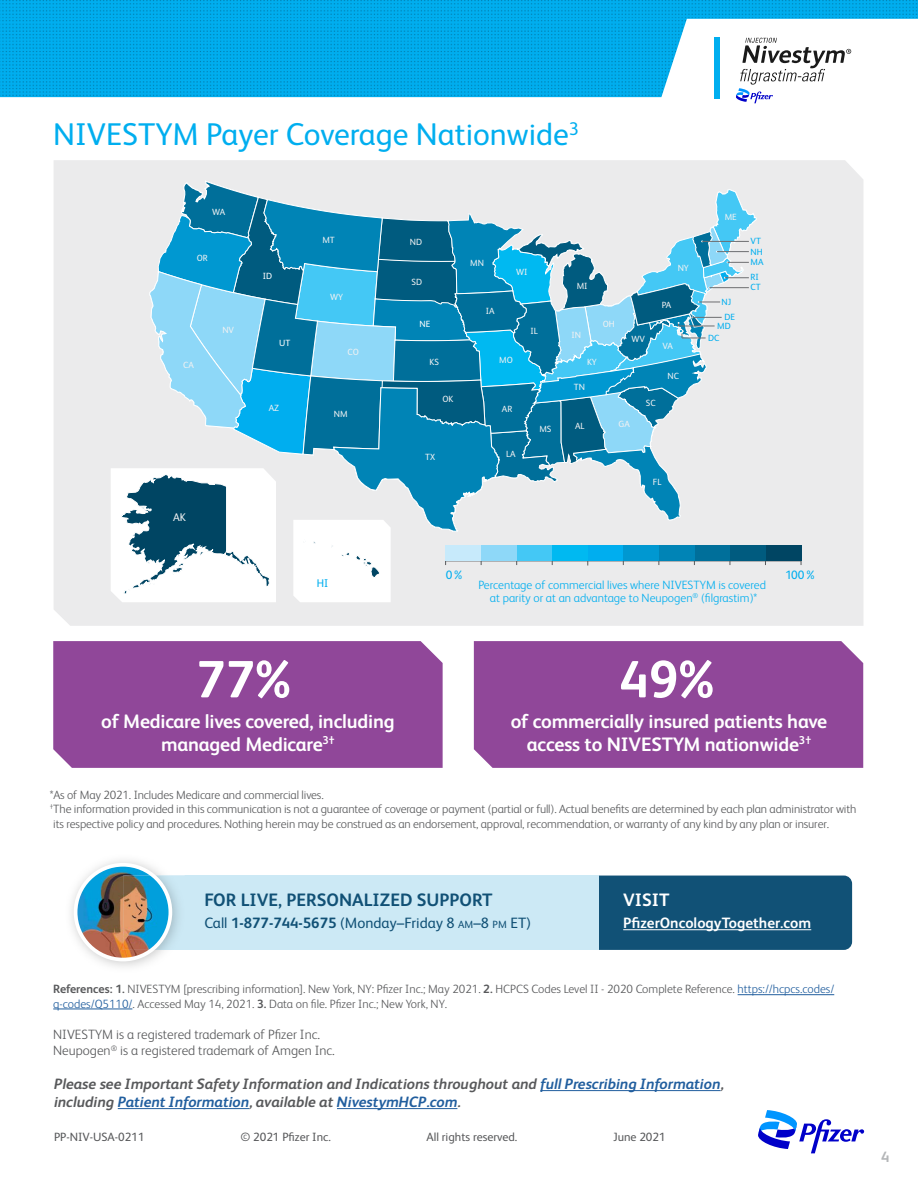
<style>
.page{position:relative;width:918px;height:1188px;background:#fff}
.page>*{position:absolute;margin:0;border:0;box-sizing:border-box;transform-origin:0 0}
.t1{font:700 52.5px "FS Albert";color:#fff}
.t2{font:31.5px "FS Albert";color:#00aeef}
.t3{font:700 19.5px/22.5px "FS Albert";letter-spacing:-.01em;color:#fff;text-align:center}
.t4{font:700 18px "FS Albert";color:#115176}
.t5{font:700 18px "FS Albert";color:#fff}
.t6{font:italic 700 15px/18px "FS Albert";color:#58595b}
.t7{font:15px "FS Albert";color:#115176}
.t8{font:700 15px "FS Albert";color:#fff}
.t9{font:700 15px "FS Albert";color:#b4b6b8}
.t10{font:300 13.5px/16.2px "FS Albert";color:#58595b}
.t11{font:12.15px "FS Albert";color:#00aeef}
.t12{font:300 12px/14.4px "FS Albert";letter-spacing:-.01em;color:#58595b}
.t13{font:300 12px/13.5px "FS Albert";color:#00aeef;text-align:center}
.t14{font:12px "FS Albert";color:#58595b}
.t15{font:11.1px "FS Albert";color:#f1f1f2}
.t16{font:11.1px "FS Albert";color:#00aeef}
.t17{font:9px "FS Albert";color:#f1f1f2}
.t18{font:9px/9.1px "FS Albert";color:#00aeef}
.t19{font:9px "FS Albert";color:#fff}
.s1{font-weight:700}
.s2{font-size:10.5px}
.s3{color:#215e9e}
</style>
<div class="page">
<img style="left:0;top:0;width:918px;height:97px">
<svg style="left:736px;top:38px;width:115px;height:65px"></svg>
<div style="left:715px;top:38px;width:5px;height:61px;background:#00aeef"></div>
<div style="left:474px;top:641px;width:389px;height:127px;background:#904799"></div>
<div style="left:53px;top:641px;width:390px;height:127px;background:#904799"></div>
<hr style="left:738px;top:994px;width:96px;height:1px;background:#215e9e">
<hr style="left:53px;top:1009px;width:79px;height:1px;background:#215e9e">
<svg style="left:758px;top:1110px;width:106px;height:43px"></svg>
<div style="left:577px;top:876px;width:275px;height:74px;background:#115176;border-radius:8px"></div>
<div style="left:123px;top:876px;width:475px;height:74px;background:#cce9f5"></div>
<hr style="left:623px;top:929px;width:188px;height:1px;background:#fff">
<img style="left:169px;top:878px;width:13px;height:72px">
<img style="left:76px;top:865px;width:77px;height:95px">
<img style="left:123px;top:876px;width:46px;height:74px">
<div style="left:74px;top:863px;width:98px;height:98px;border:4px solid #fff;border-radius:50%"></div>
<div style="left:54px;top:160px;width:809px;height:466px;background:#ebebec"></div>
<hr style="left:445px;top:560px;width:356px;height:1px;background:#58595b">
<svg style="left:111px;top:180px;width:646px;height:422px;background:#8bc1d5"></svg>
<div style="left:766px;top:545px;width:35px;height:15px;background:#004563"></div>
<div style="left:730px;top:545px;width:35px;height:15px;background:#005b7f"></div>
<div style="left:695px;top:545px;width:35px;height:15px;background:#006f9a"></div>
<div style="left:659px;top:545px;width:35px;height:15px;background:#0084b6"></div>
<div style="left:588px;top:545px;width:35px;height:15px;background:#00aeef"></div>
<div style="left:552px;top:545px;width:35px;height:15px;background:#00b9f1"></div>
<div style="left:624px;top:545px;width:35px;height:15px;background:#0098d1"></div>
<div style="left:517px;top:545px;width:35px;height:15px;background:#44c8f5"></div>
<div style="left:481px;top:545px;width:35px;height:15px;background:#8ed8f8"></div>
<div style="left:445px;top:545px;width:35px;height:15px;background:#c7eafb"></div>
<hr style="left:540px;top:1090px;width:181px;height:1px;background:#215e9e">
<hr style="left:118px;top:1108px;width:131px;height:1px;background:#215e9e">
<hr style="left:337px;top:1108px;width:120px;height:1px;background:#215e9e">
<h2 class="t2" style="left:53px;top:113px;width:527px">NIVESTYM Payer Coverage Nationwide<sup>3</sup></h2>
<p class="t17" style="left:212px;top:206px;width:15px">WA</p>
<p class="t17" style="left:725px;top:211px;width:14px">ME</p>
<p class="t17" style="left:197px;top:252px;width:13px">OR</p>
<p class="t19" style="left:263px;top:270px;width:11px">ID</p>
<p class="t17" style="left:322px;top:234px;width:14px">MT</p>
<p class="t17" style="left:410px;top:236px;width:14px">ND</p>
<p class="t17" style="left:412px;top:276px;width:12px">SD</p>
<p class="t17" style="left:470px;top:257px;width:15px">MN</p>
<p class="t17" style="left:516px;top:266px;width:13px">WI</p>
<p class="t17" style="left:577px;top:279px;width:12px">MI</p>
<p class="t17" style="left:678px;top:262px;width:13px">NY</p>
<p class="t18" style="left:751px;top:236px;width:12px">VT</p>
<p class="t18" style="left:751px;top:282px;width:12px">CT</p>
<p class="t18" style="left:751px;top:246px;width:14px">NH</p>
<p class="t18" style="left:751px;top:257px;width:15px">MA</p>
<p class="t18" style="left:751px;top:272px;width:10px">RI</p>
<p class="t17" style="left:183px;top:359px;width:12px">CA</p>
<p class="t17" style="left:222px;top:324px;width:13px">NV</p>
<p class="t19" style="left:279px;top:336px;width:13px">UT</p>
<p class="t17" style="left:330px;top:291px;width:14px">WY</p>
<p class="t17" style="left:347px;top:345px;width:13px">CO</p>
<p class="t19" style="left:420px;top:318px;width:12px">NE</p>
<p class="t17" style="left:430px;top:356px;width:11px">KS</p>
<p class="t17" style="left:486px;top:305px;width:10px">IA</p>
<p class="t17" style="left:499px;top:354px;width:15px">MO</p>
<p class="t17" style="left:530px;top:325px;width:9px">IL</p>
<p class="t17" style="left:571px;top:329px;width:11px">IN</p>
<p class="t17" style="left:603px;top:318px;width:14px">OH</p>
<p class="t17" style="left:587px;top:356px;width:11px">KY</p>
<p class="t17" style="left:632px;top:333px;width:15px">WV</p>
<p class="t17" style="left:662px;top:299px;width:11px">PA</p>
<p class="t17" style="left:662px;top:340px;width:12px">VA</p>
<p class="t17" style="left:667px;top:370px;width:13px">NC</p>
<p class="t18" style="left:722px;top:297px;width:11px">NJ</p>
<p class="t18" style="left:717px;top:312px;width:20px;text-indent:7px">DE<br>MD</p>
<p class="t18" style="left:708px;top:333px;width:13px">DC</p>
<p class="t17" style="left:574px;top:381px;width:13px">TN</p>
<p class="t17" style="left:269px;top:402px;width:12px">AZ</p>
<p class="t17" style="left:334px;top:408px;width:15px">NM</p>
<p class="t17" style="left:442px;top:393px;width:13px">OK</p>
<p class="t17" style="left:425px;top:451px;width:12px">TX</p>
<p class="t17" style="left:502px;top:402px;width:12px">AR</p>
<p class="t17" style="left:506px;top:448px;width:11px">LA</p>
<p class="t17" style="left:539px;top:423px;width:14px">MS</p>
<p class="t17" style="left:575px;top:420px;width:11px">AL</p>
<p class="t17" style="left:618px;top:417px;width:13px">GA</p>
<p class="t17" style="left:646px;top:396px;width:11px">SC</p>
<p class="t17" style="left:653px;top:476px;width:10px">FL</p>
<p class="t15" style="left:173px;top:510px;width:14px">AK</p>
<p class="t16" style="left:317px;top:575px;width:13px">HI</p>
<p class="t11" style="left:446px;top:567px;width:20px">0%</p>
<p class="t11" style="left:786px;top:567px;width:32px">100%</p>
<p class="t13" style="left:479px;top:577px;width:289px">Percentage of commercial lives where NIVESTYM is covered at parity or at an advantage to Neupogen<sup>®</sup> (filgrastim)*</p>
<h1 class="t1" style="left:196px;top:644px;width:96px">77%</h1>
<h1 class="t1" style="left:620px;top:644px;width:96px">49%</h1>
<h3 class="t3" style="left:101px;top:710px;width:295px">of Medicare lives covered, including managed Medicare<sup>3†</sup></h3>
<h3 class="t3" style="left:511px;top:710px;width:318px">of commercially insured patients have access to NIVESTYM nationwide<sup>3†</sup></h3>
<p class="t12" style="left:50px;top:787px;width:808px">*As of May 2021. Includes Medicare and commercial lives.<br><sup>†</sup> The information provided in this communication is not a guarantee of coverage or payment (partial or full). Actual benefits are determined by each plan administrator with its respective policy and procedures. Nothing herein may be construed as an endorsement, approval, recommendation, or warranty of any kind by any plan or insurer.</p>
<h3 class="t4" style="left:204px;top:887px;width:289px">FOR LIVE, PERSONALIZED SUPPORT</h3>
<p class="t7" style="left:204px;top:913px;width:328px">Call <span class="s1">1-877-744-5675</span> (Monday–Friday 8 <span class="s2">AM</span>–8 <span class="s2">PM</span> ET)</p>
<h3 class="t5" style="left:623px;top:887px;width:48px">VISIT</h3>
<p class="t8" style="left:623px;top:913px;width:190px">PfizerOncologyTogether.com</p>
<p class="t12" style="left:53px;top:982px;width:783px"><span class="s1">References: 1.</span> NIVESTYM [prescribing information]. New York, NY: Pfizer Inc.; May 2021. <span class="s1">2.</span> HCPCS Codes Level II - 2020 Complete Reference. <span class="s3">https://hcpcs.codes/ q-codes/Q5110/</span>. Accessed May 14, 2021. <span class="s1">3.</span> Data on file. Pfizer Inc.; New York, NY.</p>
<p class="t10" style="left:53px;top:1026px;width:283px">NIVESTYM is a registered trademark of Pfizer Inc.<br>Neupogen<sup>®</sup> is a registered trademark of Amgen Inc.</p>
<p class="t6" style="left:54px;top:1074px;width:671px">Please see Important Safety Information and Indications throughout and <span class="s3">full Prescribing Information</span>, including <span class="s3">Patient Information</span>, available at <span class="s3">NivestymHCP.com</span>.</p>
<p class="t14" style="left:54px;top:1129px;width:92px">PP-NIV-USA-0211</p>
<p class="t14" style="left:240px;top:1129px;width:92px">© 2021 Pfizer Inc.</p>
<p class="t14" style="left:427px;top:1129px;width:92px">All rights reserved.</p>
<p class="t14" style="left:613px;top:1129px;width:54px">June 2021</p>
<p class="t9" style="left:881px;top:1147px;width:10px">4</p>
</div>
